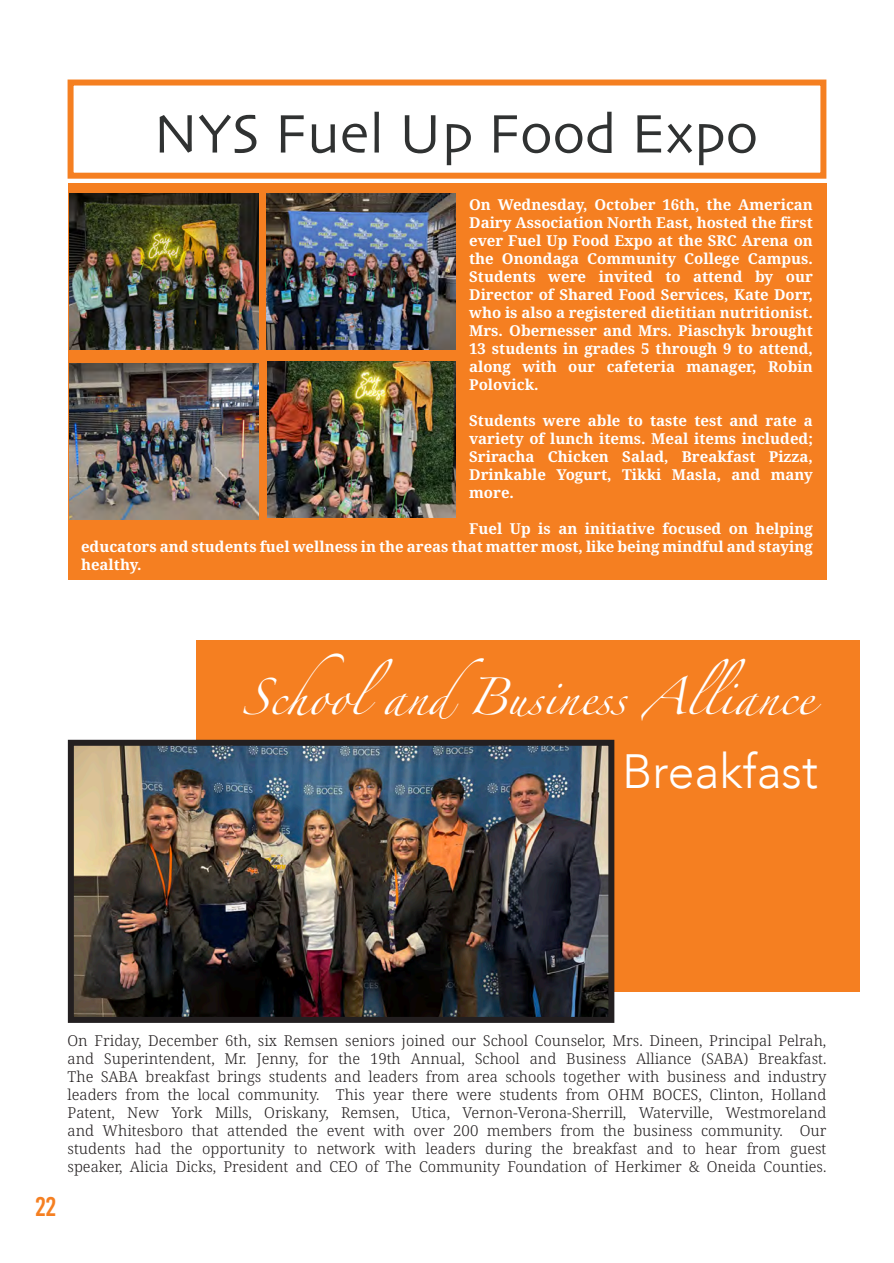
<style>
.page{position:relative;width:894px;height:1263px;background:#fff}
.page>*{position:absolute;margin:0;border:0;box-sizing:border-box;transform-origin:0 0}
.Body_02{font:57px "Skia";color:#303232}
.Body_02-2{font:300 48px "Avenir";color:#fff}
.Body_02-3{font:33px "Zapfino";color:#fff}
.Body_02-4{font:27px "Bebas Kai";color:#f57f21}
.Body_02-5{font:300 15px/18px "Noto Serif Georgian";color:#231f20;text-align:justify}
.Body_02-6{font:700 15px/18px "Noto Serif Georgian";color:#fff;text-align:justify}
</style>
<div class="page">
<div style="left:196px;top:640px;width:663px;height:351px;background:#f57f21"></div>
<div style="left:68px;top:183px;width:758px;height:397px;background:#f57f21"></div>
<div style="left:68px;top:79px;width:758px;height:100px;border:6px solid #f57f21"></div>
<img style="left:75px;top:747px;width:532px;height:269px">
<div style="left:68px;top:740px;width:546px;height:283px;border:6px solid #231f20"></div>
<img style="left:267px;top:361px;width:188px;height:157px">
<img style="left:69px;top:363px;width:189px;height:156px">
<img style="left:69px;top:194px;width:189px;height:156px">
<img style="left:266px;top:194px;width:189px;height:156px">
<p class="Body_02" style="left:153px;top:100px;width:606px">NYS Fuel Up Food Expo</p>
<p class="Body_02-6" style="left:469px;top:195px;width:345px">On Wednesday, October 16th, the American Dairy Association North East, hosted the first ever Fuel Up Food Expo at the SRC Arena on the Onondaga Community College Campus.<br>Students were invited to attend by our Director of Shared Food Services, Kate Dorr, who is also a registered dietitian nutritionist.<br>Mrs. Obernesser and Mrs. Piaschyk brought 13 students in grades 5 through 9 to attend, along with our cafeteria manager, Robin Polovick.</p>
<p class="Body_02-6" style="left:469px;top:411px;width:345px">Students were able to taste test and rate a variety of lunch items. Meal items included; Sriracha Chicken Salad, Breakfast Pizza, Drinkable Yogurt, Tikki Masla, and many more.</p>
<p class="Body_02-6" style="left:81px;top:519px;width:733px;text-indent:388px">Fuel Up is an initiative focused on helping educators and students fuel wellness in the areas that matter most, like being mindful and staying healthy.</p>
<p class="Body_02-3" style="left:241px;top:683px;width:573px">SchoolandBusiness Alliance</p>
<p class="Body_02-2" style="left:622px;top:743px;width:197px">Breakfast</p>
<p class="Body_02-4" style="left:35px;top:1191px;width:22px">22</p>
<p class="Body_02-5" style="left:68px;top:1031px;width:760px">On Friday, December 6th, six Remsen seniors joined our School Counselor, Mrs. Dineen, Principal Pelrah, and Superintendent, Mr. Jenny, for the 19th Annual, School and Business Alliance (SABA) Breakfast.<br>The SABA breakfast brings students and leaders from area schools together with business and industry leaders from the local community. This year there were students from OHM BOCES, Clinton, Holland Patent, New York Mills, Oriskany, Remsen, Utica, Vernon-Verona-Sherrill, Waterville, Westmoreland and Whitesboro that attended the event with over 200 members from the business community. Our students had the opportunity to network with leaders during the breakfast and to hear from guest speaker, Alicia Dicks, President and CEO of The Community Foundation of Herkimer &amp; Oneida Counties.</p>
</div>
